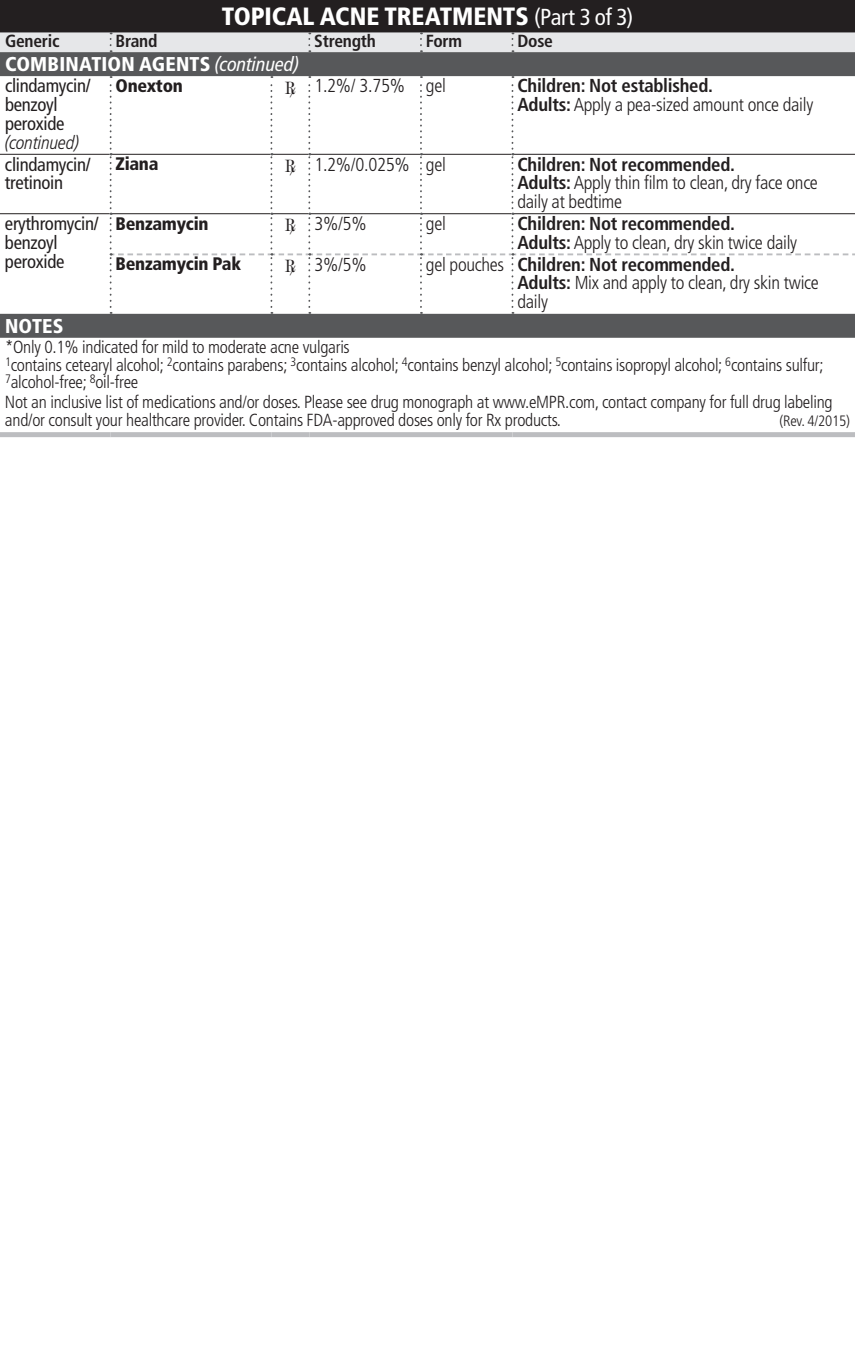
<style>
.page{position:relative;width:855px;height:1350px;background:#fff}
.page>*{position:absolute;margin:0;border:0;box-sizing:border-box;transform-origin:0 0}
.t1{font:900 condensed 25px "Frutiger LT Std";letter-spacing:-.005em;color:#fff}
.t2{font:condensed 23px "Frutiger LT Std";color:#fff}
.t3{font:900 condensed 20px "Frutiger LT Std";letter-spacing:.01em;color:#fff}
.t4{font:300 condensed 18.75px/18.8px "Frutiger LT Std";letter-spacing:-.015em;color:#231f20}
.t5{font:700 condensed 18.75px/18.8px "Frutiger LT Std";letter-spacing:-.015em;color:#231f20}
.t6{font:condensed 18.75px/18.8px "Frutiger LT Std";letter-spacing:-.015em;color:#231f20}
.t7{font:italic 300 condensed 18.75px "Frutiger LT Pro";letter-spacing:-.015em;color:#231f20}
.t8{font:900 condensed 18px "Frutiger LT Std";letter-spacing:-.015em;color:#231f20}
.t9{font:300 condensed 17.5px/17.5px "Frutiger LT Std";letter-spacing:-.015em;color:#231f20}
.t10{font:700 condensed 17.5px "Frutiger LT Std";letter-spacing:-.015em;color:#231f20}
.t11{font:300 condensed 15px "Frutiger LT Std";letter-spacing:-.015em;color:#231f20}
.s1{font-weight:400;font-size:23px}
.s2{font-family:"Frutiger LT Pro";font-weight:400;font-style:italic}
.s3{font-family:"Universal Std Newswith Comm Pi";font-weight:400;font-stretch:normal}
.s4{font-weight:300}
.s5{font-weight:700}
</style>
<div class="page">
<div style="left:0;top:0;width:855px;height:32px;background:#231f20"></div>
<svg style="left:0;top:52px;width:855px;height:286px;fill:#57585a"></svg>
<div style="left:0;top:432px;width:111px;height:5px;background:#bcbdc0"></div>
<div style="left:111px;top:432px;width:160px;height:5px;background:#bcbdc0"></div>
<div style="left:271px;top:432px;width:38px;height:5px;background:#bcbdc0"></div>
<div style="left:309px;top:432px;width:112px;height:5px;background:#bcbdc0"></div>
<div style="left:421px;top:432px;width:91px;height:5px;background:#bcbdc0"></div>
<div style="left:512px;top:432px;width:343px;height:5px;background:#bcbdc0"></div>
<div style="left:0;top:32px;width:855px;height:20px;background:#e6e7e9"></div>
<hr style="left:0;top:154px;width:110px;height:1px;background:#231f20">
<hr style="left:0;top:213px;width:110px;height:1px;background:#231f20">
<svg style="left:110px;top:76px;width:745px;height:238px"></svg>
<h1 class="t1" style="left:222px;top:1px;width:413px">TOPICAL ACNE TREATMENTS <span class="s1">(Part of 3)</span></h1>
<h2 class="t2" style="left:580px;top:4px;width:13px">3</h2>
<p class="t10" style="left:5px;top:31px;width:56px">Generic</p>
<p class="t10" style="left:116px;top:31px;width:43px">Brand</p>
<p class="t10" style="left:314px;top:31px;width:63px">Strength</p>
<p class="t10" style="left:426px;top:31px;width:38px">Form</p>
<p class="t10" style="left:517px;top:31px;width:37px">Dose</p>
<p class="t3" style="left:5px;top:52px;width:296px">COMBINATION AGENTS <span class="s2">(continued)</span></p>
<p class="t6" style="left:5px;top:77px;width:87px">clindamycin/ benzoyl peroxide</p>
<p class="t7" style="left:5px;top:131px;width:76px">(continued)</p>
<p class="t8" style="left:116px;top:75px;width:69px">Onexton</p>
<p class="t4" style="left:285px;top:77px;width:163px"><span class="s3">℞</span> 1.2%/ 3.75% gel</p>
<p class="t5" style="left:517px;top:77px;width:297px">Children: Not established.<br>Adults: <span class="s4">Apply a pea-sized amount once daily</span></p>
<p class="t6" style="left:5px;top:155px;width:87px">clindamycin/ tretinoin</p>
<p class="t8" style="left:116px;top:153px;width:44px">Ziana</p>
<p class="t4" style="left:285px;top:155px;width:163px"><span class="s3">℞</span> 1.2%/0.025% gel</p>
<p class="t4" style="left:517px;top:155px;width:302px"><span class="s5">Children: Not recommended.<br>Adults:</span> Apply thin film to clean, dry face once daily at bedtime</p>
<p class="t6" style="left:5px;top:214px;width:95px">erythromycin/ benzoyl peroxide</p>
<p class="t8" style="left:116px;top:213px;width:94px">Benzamycin</p>
<p class="t4" style="left:285px;top:214px;width:84px"><span class="s3">℞</span> 3%/5%</p>
<p class="t4" style="left:426px;top:214px;width:21px">gel</p>
<p class="t5" style="left:517px;top:214px;width:281px">Children: Not recommended.<br>Adults: <span class="s4">Apply to clean, dry skin twice daily</span></p>
<p class="t8" style="left:116px;top:253px;width:127px">Benzamycin Pak</p>
<p class="t4" style="left:285px;top:255px;width:84px"><span class="s3">℞</span> 3%/5%</p>
<p class="t4" style="left:517px;top:255px;width:303px;text-indent:-91px">gel pouches <span class="s5">Children: Not recommended.<br>Adults:</span> Mix and apply to clean, dry skin twice daily</p>
<p class="t3" style="left:5px;top:314px;width:60px">NOTES</p>
<p class="t9" style="left:5px;top:339px;width:820px">*Only 0.1% indicated for mild to moderate acne vulgaris<br><sup>1</sup>contains cetearyl alcohol; <sup>2</sup>contains parabens; <sup>3</sup>contains alcohol; <sup>4</sup>contains benzyl alcohol; <sup>5</sup>contains isopropyl alcohol; <sup>6</sup>contains sulfur;<br><sup>7</sup>alcohol-free; <sup>8</sup>oil-free</p>
<p class="t9" style="left:5px;top:394px;width:829px">Not an inclusive list of medications and/or doses. Please see drug monograph at www.eMPR.com, contact company for full drug labeling and/or consult your healthcare provider. Contains FDA-approved doses only for Rx products.</p>
<p class="t11" style="left:780px;top:412px;width:72px">(Rev. 4/2015)</p>
</div>
